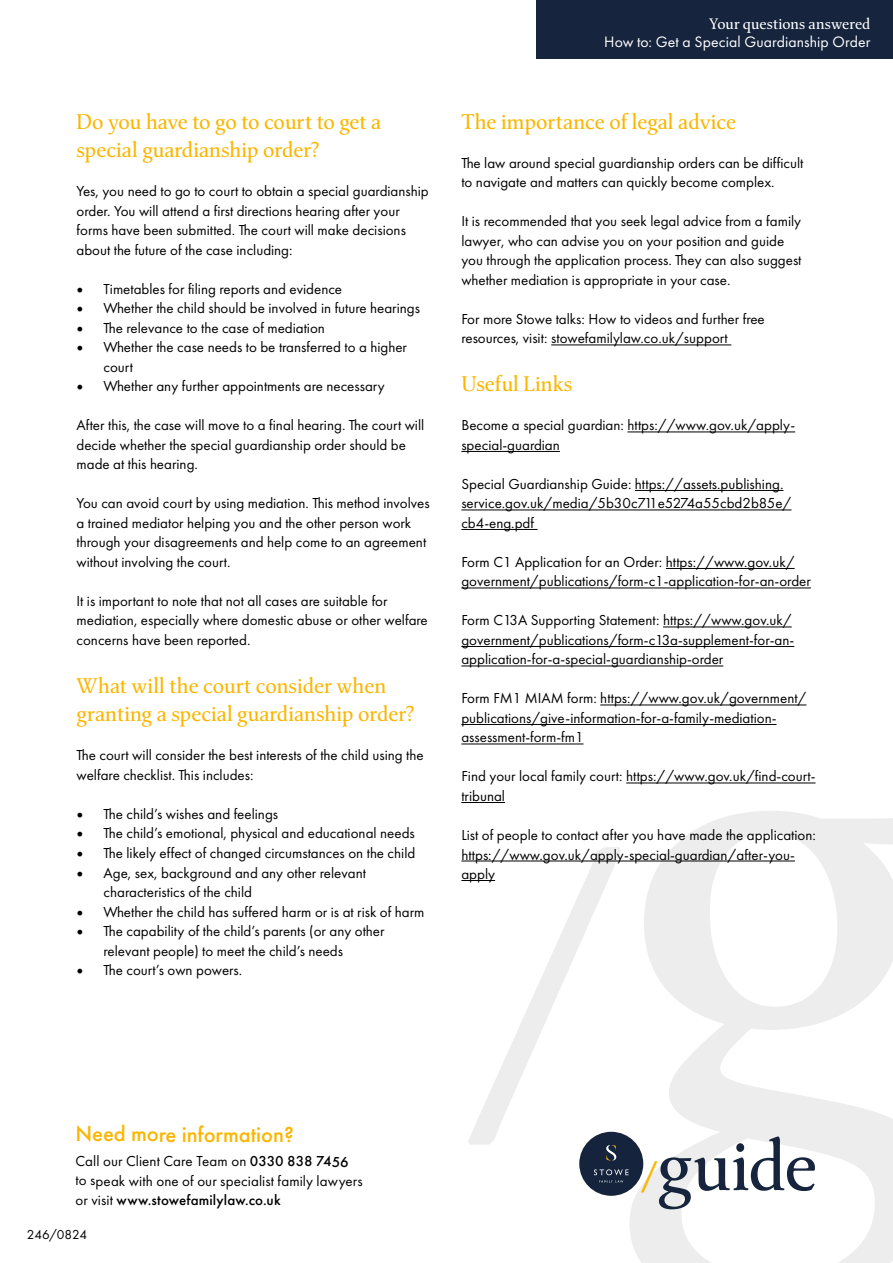
<style>
.page{position:relative;width:893px;height:1263px;background:#fff}
.page>*{position:absolute;margin:0;border:0;box-sizing:border-box;transform-origin:0 0}
.t1{font:69.6px "Classica Pro";letter-spacing:-.01em;color:#16243d}
.t2{font:500 22.5px "Futura PT";letter-spacing:-.005em;color:#fab600}
.t3{font:21px/28.5px "Classica Pro";color:#fab600}
.t4{font:15.75px "Futura PT";letter-spacing:.005em;color:#fff}
.t5{font:15px/19.5px "Futura PT";color:#000}
.t6{font:15px "Classica Pro";letter-spacing:.005em;color:#fff}
.t7{font:13.5px "Futura PT";letter-spacing:-.01em;color:#000}
.s1{font-family:"Minion Pro";font-size:18px}
.s2{font-weight:500}
.s3{font-weight:600;font-size:39px;color:#fab600}
</style>
<div class="page">
<div style="left:536px;top:0;width:357px;height:58px;background:#16243d"></div>
<svg style="left:468px;top:811px;width:425px;height:452px"></svg>
<div style="left:579px;top:1132px;width:64px;height:64px;background:#15243c;border-radius:50%"></div>
<svg style="left:606px;top:1145px;width:11px;height:15px"></svg>
<svg style="left:594px;top:1169px;width:35px;height:13px"></svg>
<hr style="left:551px;top:345px;width:180px;height:1px;background:#000">
<hr style="left:627px;top:432px;width:168px;height:1px;background:#000">
<hr style="left:461px;top:451px;width:99px;height:1px;background:#000">
<hr style="left:635px;top:490px;width:148px;height:1px;background:#000">
<hr style="left:461px;top:510px;width:330px;height:1px;background:#000">
<hr style="left:461px;top:529px;width:77px;height:1px;background:#000">
<hr style="left:666px;top:568px;width:129px;height:1px;background:#000">
<hr style="left:461px;top:588px;width:350px;height:1px;background:#000">
<hr style="left:663px;top:627px;width:129px;height:1px;background:#000">
<hr style="left:461px;top:646px;width:333px;height:1px;background:#000">
<hr style="left:461px;top:666px;width:262px;height:1px;background:#000">
<hr style="left:600px;top:705px;width:206px;height:1px;background:#000">
<hr style="left:461px;top:724px;width:315px;height:1px;background:#000">
<hr style="left:461px;top:744px;width:122px;height:1px;background:#000">
<hr style="left:626px;top:783px;width:189px;height:1px;background:#000">
<hr style="left:461px;top:802px;width:44px;height:1px;background:#000">
<hr style="left:461px;top:861px;width:334px;height:1px;background:#000">
<hr style="left:461px;top:880px;width:34px;height:1px;background:#000">
<h3 class="t3" style="left:77px;top:107px;width:306px">Do you have to go to court to get a special guardianship order?</h3>
<p class="t5" style="left:77px;top:182px;width:354px">Yes, you need to go to court to obtain a special guardianship order. You will attend a first directions hearing after your forms have been submitted. The court will make decisions about the future of the case including:</p>
<p class="t5" style="left:77px;top:279px;width:267px"><span class="s1">•</span> Timetables for filing reports and evidence</p>
<p class="t5" style="left:77px;top:299px;width:345px"><span class="s1">•</span> Whether the child should be involved in future hearings</p>
<p class="t5" style="left:77px;top:318px;width:250px"><span class="s1">•</span> The relevance to the case of mediation</p>
<p class="t5" style="left:104px;top:338px;width:305px;text-indent:-27px"><span class="s1">•</span> Whether the case needs to be transferred to a higher court</p>
<p class="t5" style="left:77px;top:377px;width:310px"><span class="s1">•</span> Whether any further appointments are necessary</p>
<p class="t5" style="left:77px;top:416px;width:349px">After this, the case will move to a final hearing. The court will decide whether the special guardianship order should be made at this hearing.</p>
<p class="t5" style="left:77px;top:494px;width:355px">You can avoid court by using mediation. This method involves a trained mediator helping you and the other person work through your disagreements and help come to an agreement without involving the court.</p>
<p class="t5" style="left:77px;top:591px;width:353px">It is important to note that not all cases are suitable for mediation, especially where domestic abuse or other welfare concerns have been reported.</p>
<h3 class="t3" style="left:77px;top:671px;width:340px">What will the court consider when granting a special guardianship order?</h3>
<p class="t5" style="left:77px;top:746px;width:349px">The court will consider the best interests of the child using the welfare checklist. This includes:</p>
<p class="t5" style="left:77px;top:804px;width:203px"><span class="s1">•</span> The child’s wishes and feelings</p>
<p class="t5" style="left:77px;top:824px;width:340px"><span class="s1">•</span> The child’s emotional, physical and educational needs</p>
<p class="t5" style="left:77px;top:843px;width:340px"><span class="s1">•</span> The likely effect of changed circumstances on the child</p>
<p class="t5" style="left:104px;top:863px;width:264px;text-indent:-27px"><span class="s1">•</span> Age, sex, background and any other relevant characteristics of the child</p>
<p class="t5" style="left:77px;top:902px;width:350px"><span class="s1">•</span> Whether the child has suffered harm or is at risk of harm</p>
<p class="t5" style="left:104px;top:921px;width:282px;text-indent:-27px"><span class="s1">•</span> The capability of the child’s parents (or any other relevant people) to meet the child’s needs</p>
<p class="t5" style="left:77px;top:960px;width:167px"><span class="s1">•</span> The court’s own powers.</p>
<p class="t6" style="left:709px;top:13px;width:163px">Your questions answered</p>
<p class="t4" style="left:604px;top:33px;width:268px">How to: Get a Special Guardianship Order</p>
<h3 class="t3" style="left:461px;top:107px;width:276px">The importance of legal advice</h3>
<p class="t5" style="left:461px;top:153px;width:344px">The law around special guardianship orders can be difficult to navigate and matters can quickly become complex.</p>
<p class="t5" style="left:461px;top:212px;width:342px">It is recommended that you seek legal advice from a family lawyer, who can advise you on your position and guide you through the application process. They can also suggest whether mediation is appropriate in your case.</p>
<p class="t5" style="left:461px;top:309px;width:305px">For more Stowe talks: How to videos and further free resources, visit: stowefamilylaw.co.uk/support</p>
<h3 class="t3" style="left:461px;top:369px;width:113px">Useful Links</h3>
<p class="t5" style="left:461px;top:416px;width:335px">Become a special guardian: https://www.gov.uk/apply&shy;special-guardian</p>
<p class="t5" style="left:461px;top:474px;width:332px">Special Guardianship Guide: https://assets.publishing. service.gov.uk/media/5b30c711e5274a55cbd2b85e/ cb4-eng.pdf</p>
<p class="t5" style="left:461px;top:552px;width:351px">Form C1 Application for an Order: https://www.gov.uk/ government/publications/form-c1-application-for-an-order</p>
<p class="t5" style="left:461px;top:611px;width:334px">Form C13A Supporting Statement: https://www.gov.uk/ government/publications/form-c13a-supplement-for-an&shy;application-for-a-special-guardianship-order</p>
<p class="t5" style="left:461px;top:689px;width:347px">Form FM1 MIAM form: https://www.gov.uk/government/ publications/give-information-for-a-family-mediation&shy;assessment-form-fm1</p>
<p class="t5" style="left:461px;top:767px;width:356px">Find your local family court: https://www.gov.uk/find-court&shy;tribunal</p>
<p class="t5" style="left:461px;top:825px;width:356px">List of people to contact after you have made the application: https://www.gov.uk/apply-special-guardian/after-you&shy;apply</p>
<h2 class="t2" style="left:76px;top:1120px;width:220px">Need more information?</h2>
<p class="t5" style="left:75px;top:1151px;width:289px">Call our Client Care Team on <span class="s2">0330 838 7456 </span>to speak with one of our specialist family lawyers or visit <span class="s2">www.stowefamilylaw.co.uk</span></p>
<p class="t7" style="left:27px;top:1226px;width:62px">246/0824</p>
<h1 class="t1" style="left:639px;top:1119px;width:180px"><span class="s3">/</span>guide</h1>
</div>
